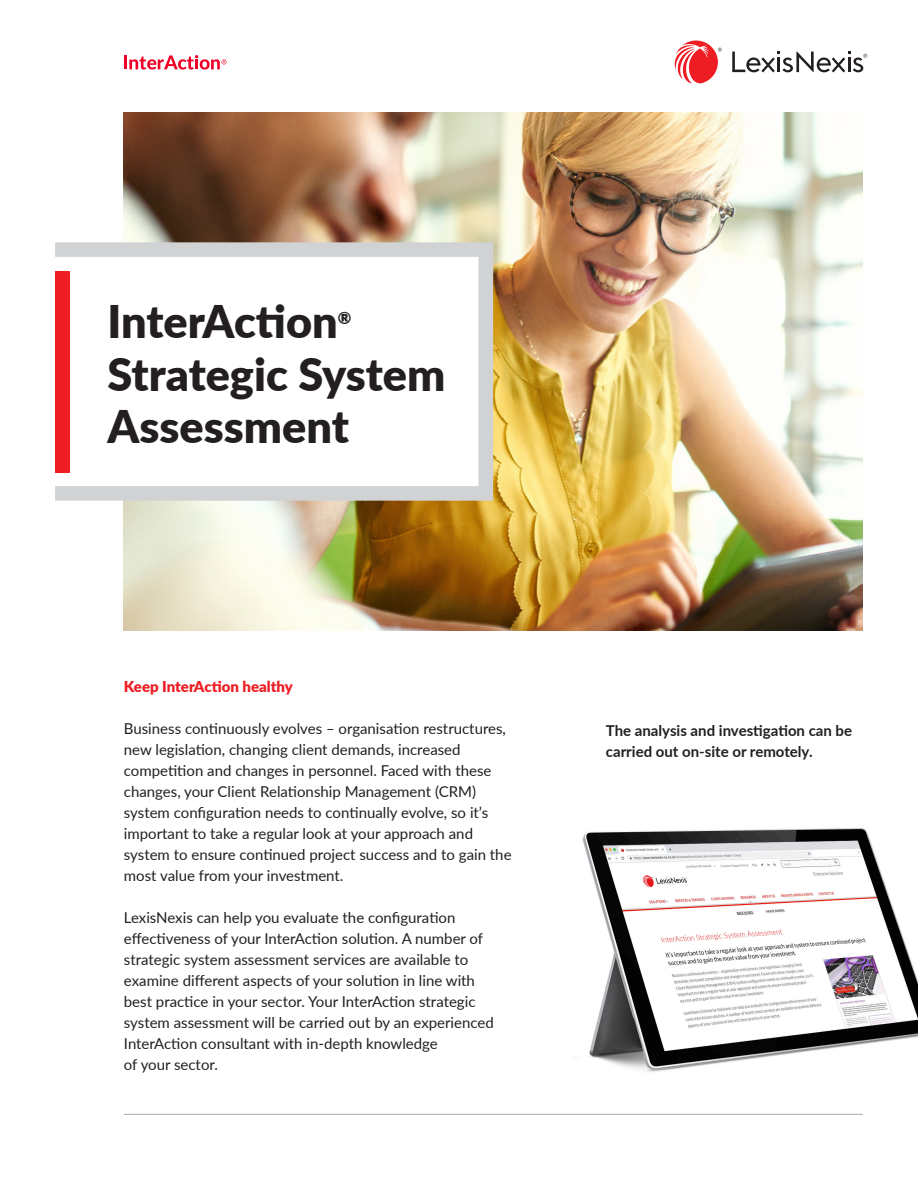
<style>
.page{position:relative;width:918px;height:1188px;background:#fff}
.page>*{position:absolute;margin:0;border:0;box-sizing:border-box;transform-origin:0 0}
.t1{font:900 45px/52.5px "Lato";color:#231f20}
.t2{font:900 16.65px "Lato";color:#231f20}
.t3{font:15px/21px "Lato";color:#231f20}
.t4{font:700 15px/21px "Lato";color:#231f20}
.t5{font:900 15px "Lato";color:#ee1d23}
</style>
<div class="page">
<svg style="left:732px;top:52px;width:135px;height:20px"></svg>
<svg style="left:674px;top:40px;width:48px;height:44px"></svg>
<hr style="left:124px;top:1114px;width:739px;height:1px;background:#a8a9ad">
<img style="left:124px;top:112px;width:739px;height:519px">
<svg style="left:55px;top:242px;width:438px;height:259px"></svg>
<img style="left:582px;top:828px;width:336px;height:244px">
<hr style="left:124px;top:55px;width:3px;height:14px;background:#ef0027">
<svg style="left:129px;top:55px;width:98px;height:15px"></svg>
<p class="t1" style="left:108px;top:293px;width:232px">InterAction</p>
<p class="t2" style="left:338px;top:305px;width:15px">®</p>
<p class="t1" style="left:108px;top:346px;width:339px">Strategic System<br>Assessment</p>
<p class="t5" style="left:124px;top:676px;width:170px">Keep InterAction healthy</p>
<p class="t3" style="left:124px;top:718px;width:389px">Business continuously evolves – organisation restructures, new legislation, changing client demands, increased competition and changes in personnel. Faced with these changes, your Client Relationship Management (CRM) system configuration needs to continually evolve, so it’s important to take a regular look at your approach and system to ensure continued project success and to gain the most value from your investment.</p>
<p class="t3" style="left:124px;top:907px;width:371px">LexisNexis can help you evaluate the configuration effectiveness of your InterAction solution. A number of strategic system assessment services are available to examine different aspects of your solution in line with best practice in your sector. Your InterAction strategic system assessment will be carried out by an experienced InterAction consultant with in-depth knowledge<br>of your sector.</p>
<p class="t4" style="left:606px;top:719px;width:248px">The analysis and investigation can be carried out on-site or remotely.</p>
</div>
